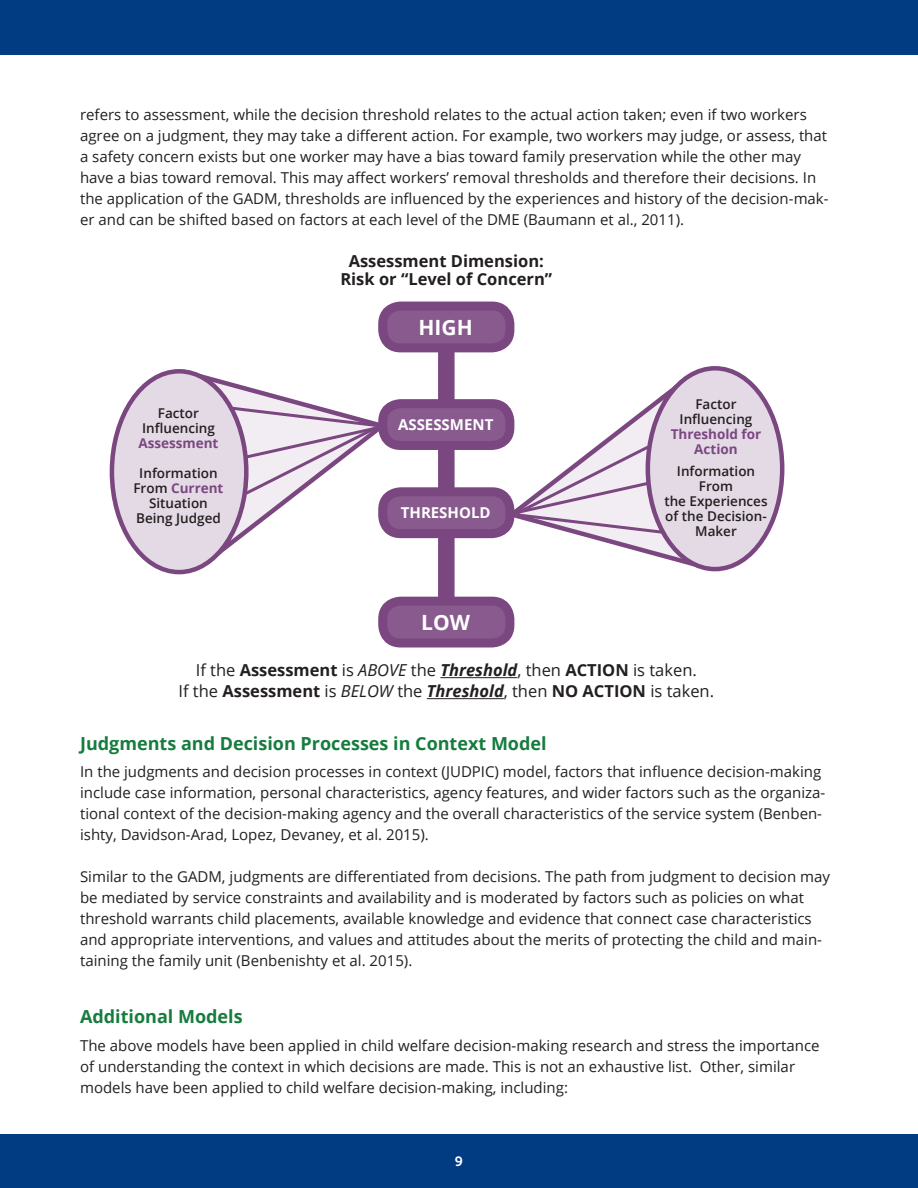
<style>
.page{position:relative;width:918px;height:1188px;background:#fff}
.page>*{position:absolute;margin:0;border:0;box-sizing:border-box;transform-origin:0 0}
.t1{font:700 21px "Open Sans";color:#fff}
.t2{font:700 18px "Open Sans";color:#167c3e}
.t3{font:16.5px/21px "Open Sans";color:#231f20;text-align:center}
.t4{font:700 16.5px/18px "Open Sans";color:#231f20;text-align:center}
.t5{font:15px/21px "Open Sans";color:#231f20}
.t6{font:700 15px "Open Sans";color:#fff}
.t7{font:600 13.5px/15px "Open Sans";color:#231f20;text-align:center}
.t8{font:700 13.5px/15px "Open Sans";color:#7b4780;text-align:center}
.t9{font:13.5px "Museo Slab 700";color:#fff}
.s1{font-weight:700;color:#7b4780}
.s2{font-weight:600;color:#231f20}
.s3{font-weight:700}
.s4{font-style:italic}
.s5{font-weight:700;font-style:italic}
</style>
<div class="page">
<div style="left:0;top:0;width:918px;height:55px;background:#013b82"></div>
<div style="left:0;top:1134px;width:918px;height:54px;background:#013b82"></div>
<hr style="left:440px;top:677px;width:77px;height:1px;background:#231f20">
<hr style="left:427px;top:698px;width:77px;height:1px;background:#231f20">
<div style="left:112px;top:371px;width:134px;height:201px;background:#e4dae6;border-radius:50%"></div>
<svg style="left:181px;top:369px;width:197px;height:201px"></svg>
<div style="left:648px;top:368px;width:134px;height:201px;background:#e4dae6;border-radius:50%"></div>
<svg style="left:514px;top:370px;width:199px;height:202px"></svg>
<div style="left:438px;top:317px;width:17px;height:320px;background:#7b4780"></div>
<div style="left:383px;top:404px;width:127px;height:41px;background:#885a8d;border-radius:18px"></div>
<div style="left:378px;top:399px;width:136px;height:51px;border:9px solid #7b4780;border-radius:18px"></div>
<div style="left:383px;top:306px;width:127px;height:42px;background:#885a8d;border-radius:18px"></div>
<div style="left:378px;top:302px;width:136px;height:50px;border:9px solid #7b4780;border-radius:18px"></div>
<div style="left:383px;top:601px;width:127px;height:42px;background:#885a8d;border-radius:18px"></div>
<div style="left:378px;top:597px;width:136px;height:51px;border:9px solid #7b4780;border-radius:18px"></div>
<div style="left:383px;top:492px;width:127px;height:42px;background:#885a8d;border-radius:18px"></div>
<div style="left:378px;top:487px;width:136px;height:51px;border:9px solid #7b4780;border-radius:18px"></div>
<p class="t5" style="left:80px;top:103px;width:750px">refers to assessment, while the decision threshold relates to the actual action taken; even if two workers agree on a judgment, they may take a different action. For example, two workers may judge, or assess, that a safety concern exists but one worker may have a bias toward family preservation while the other may have a bias toward removal. This may affect workers’ removal thresholds and therefore their decisions. In the application of the GADM, thresholds are influenced by the experiences and history of the decision-mak&shy;er and can be shifted based on factors at each level of the DME (Baumann et al., 2011).</p>
<p class="t4" style="left:340px;top:251px;width:213px">Assessment Dimension:<br>Risk or “Level of Concern”</p>
<p class="t7" style="left:138px;top:406px;width:82px">Factor<br>Influencing<br><span class="s1">Assessment</span></p>
<p class="t7" style="left:133px;top:466px;width:92px">Information<br>From <span class="s1">Current<br></span>Situation<br>Being Judged</p>
<p class="t1" style="left:419px;top:313px;width:56px">HIGH</p>
<p class="t6" style="left:398px;top:414px;width:97px">ASSESSMENT</p>
<p class="t6" style="left:401px;top:502px;width:91px">THRESHOLD</p>
<p class="t1" style="left:421px;top:608px;width:50px">LOW</p>
<p class="t8" style="left:671px;top:397px;width:92px"><span class="s2">Factor<br>Influencing<br></span>Threshold for<br>Action</p>
<p class="t7" style="left:664px;top:464px;width:105px">Information<br>From<br>the Experiences of the Decision-<br>Maker</p>
<p class="t3" style="left:178px;top:660px;width:537px">If the <span class="s3">Assessment</span> is <span class="s4">ABOVE</span> the <span class="s5">Threshold</span>, then <span class="s3">ACTION</span> is taken.<br>If the <span class="s3">Assessment</span> is <span class="s4">BELOW</span> the <span class="s5">Threshold</span>, then <span class="s3">NO ACTION</span> is taken.</p>
<h3 class="t2" style="left:80px;top:730px;width:468px">Judgments and Decision Processes in Context Model</h3>
<p class="t5" style="left:80px;top:761px;width:747px">In the judgments and decision processes in context (JUDPIC) model, factors that influence decision-making include case information, personal characteristics, agency features, and wider factors such as the organiza&shy;tional context of the decision-making agency and the overall characteristics of the service system (Benben&shy;ishty, Davidson-Arad, Lopez, Devaney, et al. 2015).</p>
<p class="t5" style="left:80px;top:866px;width:751px">Similar to the GADM, judgments are differentiated from decisions. The path from judgment to decision may be mediated by service constraints and availability and is moderated by factors such as policies on what threshold warrants child placements, available knowledge and evidence that connect case characteristics and appropriate interventions, and values and attitudes about the merits of protecting the child and main&shy;taining the family unit (Benbenishty et al. 2015).</p>
<h3 class="t2" style="left:80px;top:1004px;width:164px">Additional Models</h3>
<p class="t5" style="left:80px;top:1035px;width:741px">The above models have been applied in child welfare decision-making research and stress the importance of understanding the context in which decisions are made. This is not an exhaustive list. Other, similar models have been applied to child welfare decision-making, including:</p>
<p class="t9" style="left:455px;top:1154px;width:10px">9</p>
</div>
